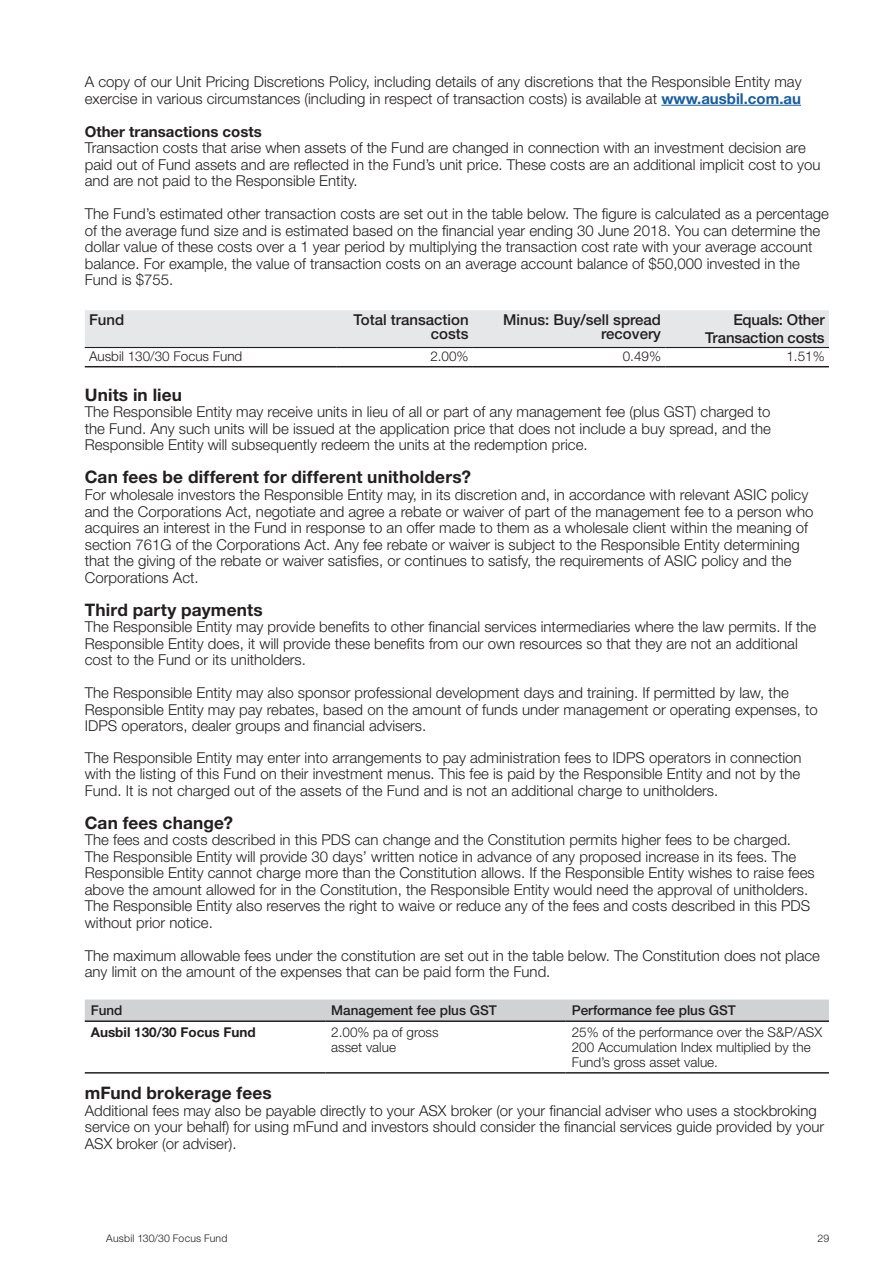
<style>
.page{position:relative;width:893px;height:1263px;background:#fff}
.page>*{position:absolute;margin:0;border:0;box-sizing:border-box;transform-origin:0 0}
.t1{font:700 17.25px "Helvetica Neue LT Std";letter-spacing:.01em;color:#231f20}
.t2{font:300 15px/16.5px "Helvetica Neue LT Std";color:#231f20}
.t3{font:500 15px/13.5px "Helvetica Neue LT Std";color:#231f20;text-align:right}
.t4{font:700 15px "Helvetica Neue LT Std";color:#231f20}
.t5{font:300 13.5px/15px "Helvetica Neue LT Std";color:#231f20}
.t6{font:500 13.5px "Helvetica Neue LT Std";color:#231f20}
.t7{font:700 13.5px "Helvetica Neue LT Std";color:#231f20}
.t8{font:300 10.5px "Helvetica Neue LT Std";letter-spacing:.02em;color:#231f20}
.s1{font-weight:700;color:#175d9e}
</style>
<div class="page">
<hr style="left:661px;top:105px;width:140px;height:1px;background:#175d9e">
<div style="left:85px;top:310px;width:744px;height:37px;background:#e6e7e9"></div>
<hr style="left:85px;top:347px;width:252px;height:1px;background:#231f20">
<hr style="left:337px;top:347px;width:136px;height:1px;background:#231f20">
<hr style="left:473px;top:347px;width:192px;height:1px;background:#231f20">
<hr style="left:665px;top:347px;width:164px;height:1px;background:#231f20">
<hr style="left:85px;top:366px;width:252px;height:1px;background:#231f20">
<hr style="left:337px;top:366px;width:136px;height:1px;background:#231f20">
<hr style="left:473px;top:366px;width:192px;height:1px;background:#231f20">
<hr style="left:665px;top:366px;width:164px;height:1px;background:#231f20">
<div style="left:85px;top:999px;width:744px;height:21px;background:#d1d2d4"></div>
<hr style="left:85px;top:1072px;width:240px;height:1px;background:#231f20">
<hr style="left:325px;top:1072px;width:241px;height:1px;background:#231f20">
<hr style="left:566px;top:1072px;width:263px;height:1px;background:#231f20">
<hr style="left:85px;top:1020px;width:240px;height:2px;background:#231f20">
<hr style="left:325px;top:1020px;width:241px;height:2px;background:#231f20">
<hr style="left:566px;top:1020px;width:263px;height:2px;background:#231f20">
<p class="t2" style="left:85px;top:73px;width:718px">A copy of our Unit Pricing Discretions Policy, including details of any discretions that the Responsible Entity may exercise in various circumstances (including in respect of transaction costs) is available at <span class="s1">www.ausbil.com.au</span></p>
<p class="t4" style="left:85px;top:122px;width:178px">Other transactions costs</p>
<p class="t2" style="left:85px;top:139px;width:737px">Transaction costs that arise when assets of the Fund are changed in connection with an investment decision are paid out of Fund assets and are reflected in the Fund’s unit price. These costs are an additional implicit cost to you and are not paid to the Responsible Entity.</p>
<p class="t2" style="left:85px;top:205px;width:746px">The Fund’s estimated other transaction costs are set out in the table below. The figure is calculated as a percentage of the average fund size and is estimated based on the financial year ending 30 June 2018. You can determine the dollar value of these costs over a 1 year period by multiplying the transaction cost rate with your average account balance. For example, the value of transaction costs on an average account balance of $50,000 invested in the Fund is $755.</p>
<p class="t3" style="left:89px;top:313px;width:37px">Fund</p>
<p class="t3" style="left:354px;top:313px;width:117px">Total transaction costs</p>
<p class="t3" style="left:503px;top:313px;width:159px">Minus: Buy/sell spread recovery</p>
<p class="t3" style="left:705px;top:311px;width:121px;line-height:18px">Equals: Other<br>Transaction costs</p>
<p class="t5" style="left:89px;top:349px;width:155px">Ausbil 130/30 Focus Fund</p>
<p class="t5" style="left:430px;top:349px;width:40px">2.00%</p>
<p class="t5" style="left:623px;top:349px;width:40px">0.49%</p>
<p class="t5" style="left:786px;top:349px;width:40px">1.51%</p>
<p class="t1" style="left:85px;top:384px;width:99px">Units in lieu</p>
<p class="t2" style="left:85px;top:404px;width:688px;text-align:justify">The Responsible Entity may receive units in lieu of all or part of any management fee (plus GST) charged to the Fund. Any such units will be issued at the application price that does not include a buy spread, and the Responsible Entity will subsequently redeem the units at the redemption price.</p>
<p class="t1" style="left:85px;top:467px;width:388px">Can fees be different for different unitholders?</p>
<p class="t2" style="left:85px;top:486px;width:730px">For wholesale investors the Responsible Entity may, in its discretion and, in accordance with relevant ASIC policy and the Corporations Act, negotiate and agree a rebate or waiver of part of the management fee to a person who acquires an interest in the Fund in response to an offer made to them as a wholesale client within the meaning of section 761G of the Corporations Act. Any fee rebate or waiver is subject to the Responsible Entity determining that the giving of the rebate or waiver satisfies, or continues to satisfy, the requirements of ASIC policy and the Corporations Act.</p>
<p class="t1" style="left:85px;top:599px;width:179px">Third party payments</p>
<p class="t2" style="left:85px;top:618px;width:733px">The Responsible Entity may provide benefits to other financial services intermediaries where the law permits. If the<br>Responsible Entity does, it will provide these benefits from our own resources so that they are not an additional cost to the Fund or its unitholders.</p>
<p class="t2" style="left:85px;top:684px;width:734px">The Responsible Entity may also sponsor professional development days and training. If permitted by law, the<br>Responsible Entity may pay rebates, based on the amount of funds under management or operating expenses, to<br>IDPS operators, dealer groups and financial advisers.</p>
<p class="t2" style="left:85px;top:749px;width:718px;text-align:justify">The Responsible Entity may enter into arrangements to pay administration fees to IDPS operators in connection with the listing of this Fund on their investment menus. This fee is paid by the Responsible Entity and not by the Fund. It is not charged out of the assets of the Fund and is not an additional charge to unitholders.</p>
<p class="t1" style="left:85px;top:812px;width:150px">Can fees change?</p>
<p class="t2" style="left:85px;top:831px;width:731px">The fees and costs described in this PDS can change and the Constitution permits higher fees to be charged.<br>The Responsible Entity will provide 30 days’ written notice in advance of any proposed increase in its fees. The Responsible Entity cannot charge more than the Constitution allows. If the Responsible Entity wishes to raise fees above the amount allowed for in the Constitution, the Responsible Entity would need the approval of unitholders.<br>The Responsible Entity also reserves the right to waive or reduce any of the fees and costs described in this PDS without prior notice.</p>
<p class="t2" style="left:85px;top:947px;width:737px">The maximum allowable fees under the constitution are set out in the table below. The Constitution does not place any limit on the amount of the expenses that can be paid form the Fund.</p>
<p class="t6" style="left:91px;top:1002px;width:33px">Fund</p>
<p class="t6" style="left:331px;top:1002px;width:167px">Management fee plus GST</p>
<p class="t6" style="left:572px;top:1002px;width:166px">Performance fee plus GST</p>
<p class="t7" style="left:91px;top:1024px;width:167px">Ausbil 130/30 Focus Fund</p>
<p class="t5" style="left:331px;top:1024px;width:109px">2.00% pa of gross asset value</p>
<p class="t5" style="left:572px;top:1024px;width:252px">25% of the performance over the S&amp;P/ASX<br>200 Accumulation Index multiplied by the<br>Fund’s gross asset value.</p>
<p class="t1" style="left:85px;top:1082px;width:188px">mFund brokerage fees</p>
<p class="t2" style="left:85px;top:1102px;width:741px">Additional fees may also be payable directly to your ASX broker (or your financial adviser who uses a stockbroking service on your behalf) for using mFund and investors should consider the financial services guide provided by your<br>ASX broker (or adviser).</p>
<p class="t8" style="left:106px;top:1231px;width:123px">Ausbil 130/30 Focus Fund</p>
<p class="t8" style="left:817px;top:1231px;width:13px">29</p>
</div>
